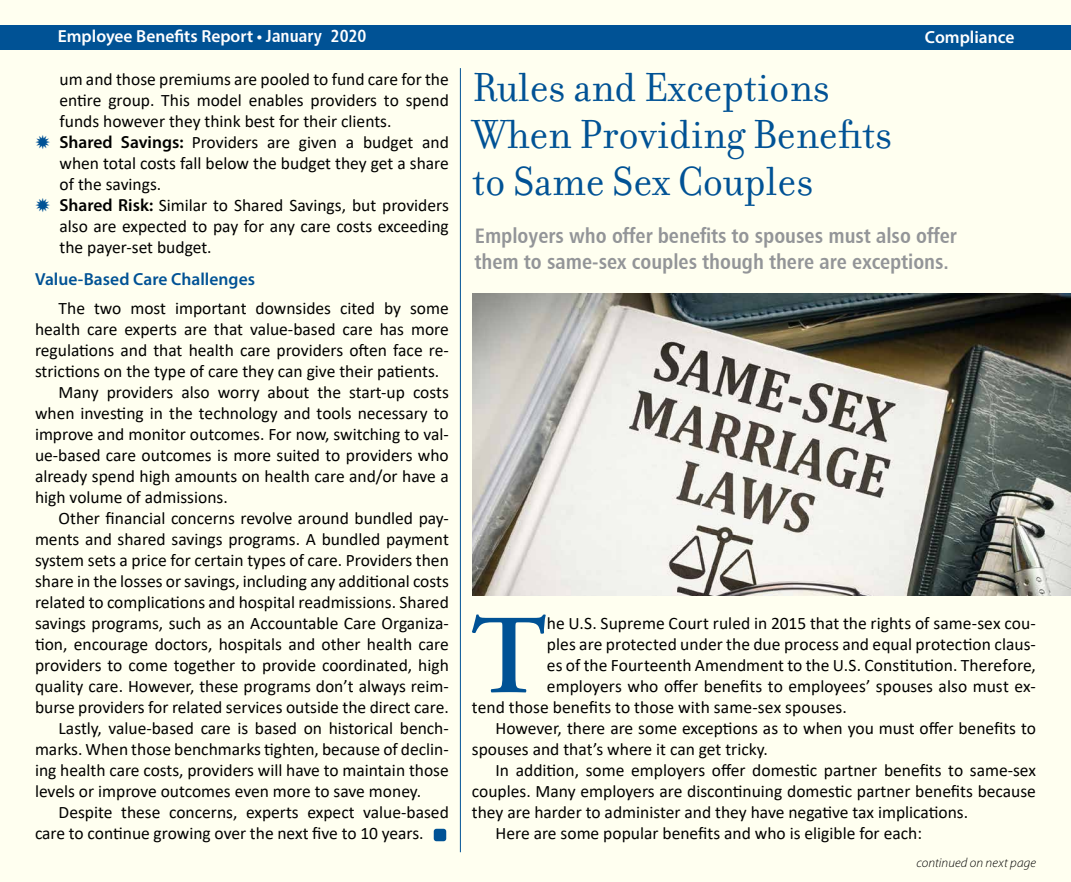
<style>
.page{position:relative;width:1071px;height:882px;background:#fff}
.page>*{position:absolute;margin:0;border:0;box-sizing:border-box;transform-origin:0 0}
.t1{font:600 112.52px "Adobe Garamond Pro";color:#005295}
.t2{font:43.75px/47.2px "Filosofia";color:#005295}
.t3{font:21px/25.2px "Humanist 777 BT Bold Condensed B";color:#939598}
.t4{font:17.5px/21px "Calibri";color:#000}
.t5{font:600 17.5px "Myriad Pro";color:#fff}
.t6{font:600 17.5px "Myriad Pro";color:#005295}
.t7{font:italic 300 13.12px "Myriad Pro";letter-spacing:.01em;color:#000}
.s1{font-family:"Humanist 777 BT Bold Condensed B";font-weight:400}
.s2{font-family:"Myriad Pro";font-weight:600}
</style>
<div class="page">
<div style="left:1px;top:1px;width:1070px;height:881px;background:#fffff0"></div>
<div style="left:0;top:25px;width:1071px;height:24px;background:#005295"></div>
<hr style="left:460px;top:68px;width:1px;height:784px;background:#005295">
<img style="left:472px;top:293px;width:599px;height:303px">
<div style="left:434px;top:829px;width:12px;height:12px;background:#005295;border-radius:3px"></div>
<p class="t5" style="left:58px;top:25px;width:310px">Employee Benefits Report • <span class="s1">January 2020</span></p>
<p class="t5" style="left:925px;top:26px;width:91px">Compliance</p>
<p class="t4" style="left:60px;top:68px;width:391px">um and those premiums are pooled to fund care for the entire group. This model enables providers to spend funds however they think best for their clients.<br><span class="s2">Shared Savings:</span> Providers are given a budget and when total costs fall below the budget they get a share of the savings.<br><span class="s2">Shared Risk:</span> Similar to Shared Savings, but providers also are expected to pay for any care costs exceeding the payer-set budget.</p>
<p class="t6" style="left:35px;top:268px;width:222px">Value-Based Care Challenges</p>
<p class="t4" style="left:59px;top:297px;width:392px">The two most important downsides cited by some</p>
<p class="t4" style="left:35px;top:318px;width:415px">health care experts are that value-based care has more</p>
<p class="t4" style="left:35px;top:339px;width:415px">regulations and that health care providers often face re-</p>
<p class="t4" style="left:35px;top:360px;width:406px">strictions on the type of care they can give their patients.</p>
<p class="t4" style="left:59px;top:381px;width:392px">Many providers also worry about the start-up costs</p>
<p class="t4" style="left:35px;top:402px;width:415px">when investing in the technology and tools necessary to</p>
<p class="t4" style="left:35px;top:423px;width:415px">improve and monitor outcomes. For now, switching to val-</p>
<p class="t4" style="left:35px;top:444px;width:415px">ue-based care outcomes is more suited to providers who</p>
<p class="t4" style="left:35px;top:465px;width:415px">already spend high amounts on health care and/or have a</p>
<p class="t4" style="left:35px;top:486px;width:194px">high volume of admissions.</p>
<p class="t4" style="left:59px;top:507px;width:392px">Other financial concerns revolve around bundled pay-</p>
<p class="t4" style="left:35px;top:528px;width:415px">ments and shared savings programs. A bundled payment</p>
<p class="t4" style="left:35px;top:549px;width:415px">system sets a price for certain types of care. Providers then</p>
<p class="t4" style="left:35px;top:570px;width:415px">share in the losses or savings, including any additional costs</p>
<p class="t4" style="left:35px;top:591px;width:415px">related to complications and hospital readmissions. Shared</p>
<p class="t4" style="left:35px;top:612px;width:415px">savings programs, such as an Accountable Care Organiza-</p>
<p class="t4" style="left:35px;top:633px;width:415px">tion, encourage doctors, hospitals and other health care</p>
<p class="t4" style="left:35px;top:654px;width:415px">providers to come together to provide coordinated, high</p>
<p class="t4" style="left:35px;top:675px;width:415px">quality care. However, these programs don’t always reim-</p>
<p class="t4" style="left:35px;top:696px;width:415px">burse providers for related services outside the direct care.</p>
<p class="t4" style="left:59px;top:717px;width:392px">Lastly, value-based care is based on historical bench-</p>
<p class="t4" style="left:35px;top:738px;width:415px">marks. When those benchmarks tighten, because of declin-</p>
<p class="t4" style="left:35px;top:759px;width:415px">ing health care costs, providers will have to maintain those</p>
<p class="t4" style="left:35px;top:780px;width:388px">levels or improve outcomes even more to save money.</p>
<p class="t4" style="left:59px;top:801px;width:392px">Despite these concerns, experts expect value-based</p>
<p class="t4" style="left:35px;top:822px;width:390px">care to continue growing over the next five to 10 years.</p>
<h2 class="t2" style="left:472px;top:64px;width:421px">Rules and Exceptions<br>When Providing Benefits to Same Sex Couples</h2>
<p class="t3" style="left:475px;top:223px;width:484px">Employers who offer benefits to spouses must also offer them to same-sex couples though there are exceptions.</p>
<h1 class="t1" style="left:470px;top:592px;width:78px">T</h1>
<p class="t4" style="left:547px;top:612px;width:491px">he U.S. Supreme Court ruled in 2015 that the rights of same-sex cou-</p>
<p class="t4" style="left:547px;top:633px;width:491px">ples are protected under the due process and equal protection claus-</p>
<p class="t4" style="left:547px;top:654px;width:491px">es of the Fourteenth Amendment to the U.S. Constitution. Therefore,</p>
<p class="t4" style="left:547px;top:675px;width:491px">employers who offer benefits to employees’ spouses also must ex-</p>
<p class="t4" style="left:472px;top:696px;width:377px">tend those benefits to those with same-sex spouses.</p>
<p class="t4" style="left:496px;top:717px;width:542px">However, there are some exceptions as to when you must offer benefits to</p>
<p class="t4" style="left:472px;top:738px;width:297px">spouses and that’s where it can get tricky.</p>
<p class="t4" style="left:496px;top:759px;width:542px">In addition, some employers offer domestic partner benefits to same-sex</p>
<p class="t4" style="left:472px;top:780px;width:566px">couples. Many employers are discontinuing domestic partner benefits because</p>
<p class="t4" style="left:472px;top:801px;width:498px">they are harder to administer and they have negative tax implications.</p>
<p class="t4" style="left:496px;top:822px;width:428px">Here are some popular benefits and who is eligible for each:</p>
<p class="t7" style="left:916px;top:856px;width:121px">continued on next page</p>
</div>
